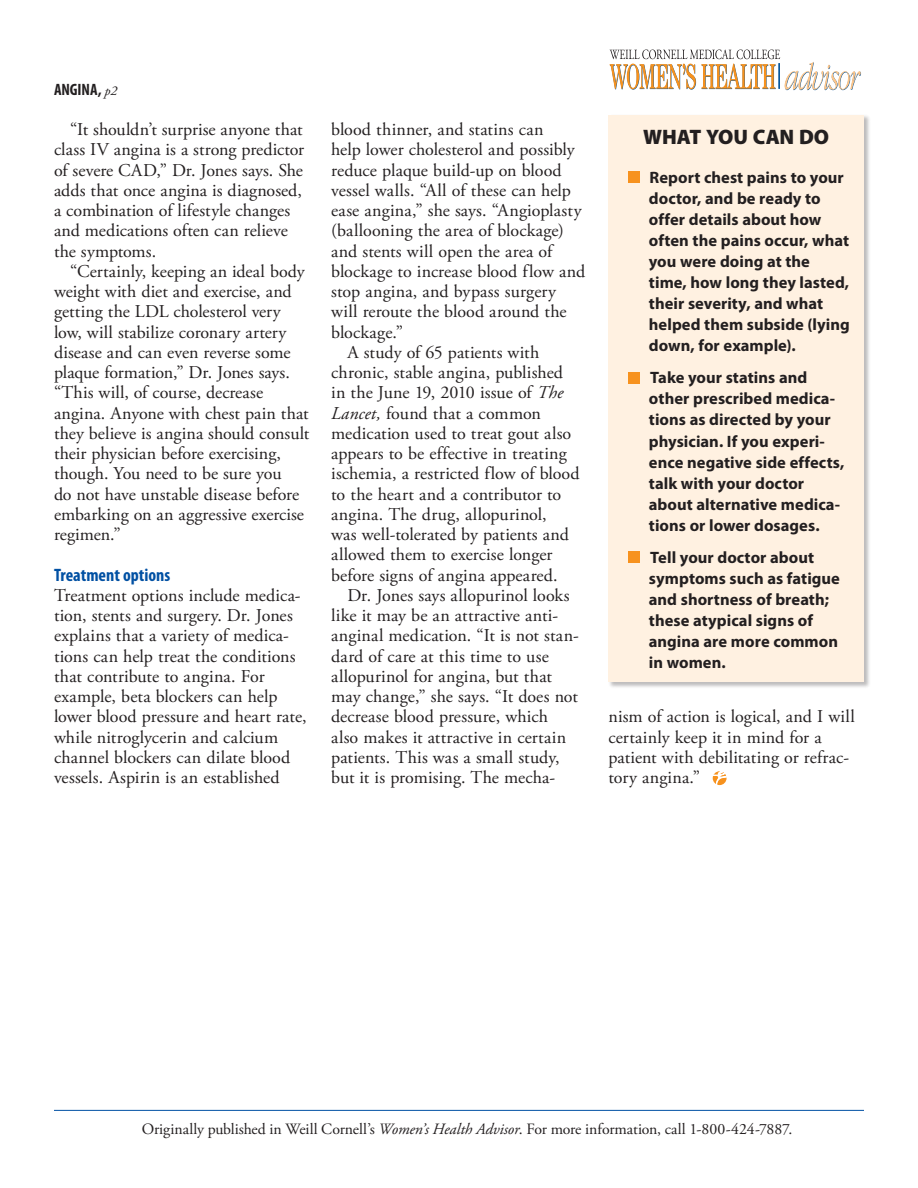
<style>
.page{position:relative;width:918px;height:1188px;background:#fff}
.page>*{position:absolute;margin:0;border:0;box-sizing:border-box;transform-origin:0 0}
.t1{font:900 21px "Myriad Pro";letter-spacing:-.005em;color:#231f20}
.t2{font:18px/20.2px "Adobe Garamond Pro";letter-spacing:.005em;color:#231f20}
.t3{font:700 condensed 18px "Myriad Pro";color:#0050a3}
.t4{font:700 16.5px/21.1px "Myriad Pro";color:#231f20}
.t5{font:700 condensed 16.5px "Myriad Pro";letter-spacing:-.005em;color:#231f20}
.t6{font:15.75px "Adobe Garamond Pro";letter-spacing:-.005em;color:#231f20}
.s1{font-family:"Adobe Garamond Pro";font-weight:400;font-style:italic;font-stretch:normal;font-size:13.5px}
.s2{font-style:italic}
</style>
<div class="page">
<hr style="left:54px;top:1110px;width:810px;height:1px;background:#0050a3">
<svg style="left:610px;top:50px;width:251px;height:40px"></svg>
<svg style="left:713px;top:771px;width:14px;height:14px"></svg>
<div style="left:607px;top:114px;width:265px;height:575px;background:#231f20;opacity:.3"></div>
<div style="left:608px;top:115px;width:256px;height:567px;background:#fff1e1"></div>
<div style="left:629px;top:171px;width:11px;height:12px;background:#f7921e"></div>
<div style="left:629px;top:372px;width:11px;height:11px;background:#f7921e"></div>
<div style="left:629px;top:552px;width:11px;height:11px;background:#f7921e"></div>
<p class="t5" style="left:54px;top:79px;width:65px">ANGINA, <span class="s1">p2</span></p>
<p class="t2" style="left:54px;top:120px;width:252px;text-indent:16px">“It shouldn’t surprise anyone that class IV angina is a strong predictor of severe CAD,” Dr. Jones says. She adds that once angina is diagnosed, a combination of lifestyle changes and medications often can relieve the symptoms.</p>
<p class="t2" style="left:54px;top:262px;width:257px;text-indent:16px">“Certainly, keeping an ideal body weight with diet and exercise, and getting the LDL cholesterol very low, will stabilize coronary artery disease and can even reverse some plaque formation,” Dr. Jones says. “This will, of course, decrease angina. Anyone with chest pain that they believe is angina should consult their physician before exercising, though. You need to be sure you<br>do not have unstable disease before embarking on an aggressive exercise regimen.”</p>
<p class="t3" style="left:54px;top:563px;width:118px">Treatment options</p>
<p class="t2" style="left:54px;top:586px;width:254px">Treatment options include medica&shy;tion, stents and surgery. Dr. Jones explains that a variety of medica&shy;tions can help treat the conditions that contribute to angina. For example, beta blockers can help lower blood pressure and heart rate, while nitroglycerin and calcium channel blockers can dilate blood vessels. Aspirin is an established</p>
<p class="t2" style="left:331px;top:120px;width:214px">blood thinner, and statins can</p>
<p class="t2" style="left:331px;top:140px;width:245px">help lower cholesterol and possibly</p>
<p class="t2" style="left:331px;top:160px;width:232px">reduce plaque build-up on blood</p>
<p class="t2" style="left:331px;top:181px;width:241px">vessel walls. “All of these can help</p>
<p class="t2" style="left:331px;top:201px;width:252px">ease angina,” she says. “Angioplasty</p>
<p class="t2" style="left:331px;top:221px;width:234px">(ballooning the area of blockage)</p>
<p class="t2" style="left:331px;top:241px;width:223px">and stents will open the area of</p>
<p class="t2" style="left:331px;top:262px;width:256px">blockage to increase blood flow and</p>
<p class="t2" style="left:331px;top:282px;width:226px">stop angina, and bypass surgery</p>
<p class="t2" style="left:331px;top:302px;width:237px">will reroute the blood around the</p>
<p class="t2" style="left:331px;top:322px;width:73px">blockage.”</p>
<p class="t2" style="left:347px;top:343px;width:193px">A study of 65 patients with</p>
<p class="t2" style="left:331px;top:363px;width:233px">chronic, stable angina, published</p>
<p class="t2" style="left:331px;top:383px;width:234px">in the June 19, 2010 issue of <span class="s2">The</span></p>
<p class="t2" style="left:331px;top:403px;width:211px"><span class="s2">Lancet,</span> found that a common</p>
<p class="t2" style="left:331px;top:424px;width:242px">medication used to treat gout also</p>
<p class="t2" style="left:331px;top:444px;width:237px">appears to be effective in treating</p>
<p class="t2" style="left:331px;top:464px;width:250px">ischemia, a restricted flow of blood</p>
<p class="t2" style="left:331px;top:484px;width:232px">to the heart and a contributor to</p>
<p class="t2" style="left:331px;top:505px;width:217px">angina. The drug, allopurinol,</p>
<p class="t2" style="left:331px;top:525px;width:239px">was well-tolerated by patients and</p>
<p class="t2" style="left:331px;top:545px;width:223px">allowed them to exercise longer</p>
<p class="t2" style="left:331px;top:565px;width:228px">before signs of angina appeared.</p>
<p class="t2" style="left:347px;top:586px;width:224px">Dr. Jones says allopurinol looks</p>
<p class="t2" style="left:331px;top:606px;width:228px">like it may be an attractive anti-</p>
<p class="t2" style="left:331px;top:626px;width:249px">anginal medication. “It is not stan-</p>
<p class="t2" style="left:331px;top:646px;width:219px">dard of care at this time to use</p>
<p class="t2" style="left:331px;top:667px;width:222px">allopurinol for angina, but that</p>
<p class="t2" style="left:331px;top:687px;width:248px">may change,” she says. “It does not</p>
<p class="t2" style="left:331px;top:707px;width:218px">decrease blood pressure, which</p>
<p class="t2" style="left:331px;top:727px;width:236px">also makes it attractive in certain</p>
<p class="t2" style="left:331px;top:748px;width:230px">patients. This was a small study,</p>
<p class="t2" style="left:331px;top:768px;width:226px">but it is promising. The mecha-</p>
<p class="t1" style="left:643px;top:123px;width:188px">WHAT YOU CAN DO</p>
<p class="t4" style="left:649px;top:166px;width:202px">Report chest pains to your doctor, and be ready to offer details about how often the pains occur, what you were doing at the time, how long they lasted, their severity, and what helped them subside (lying down, for example).</p>
<p class="t4" style="left:649px;top:367px;width:197px">Take your statins and other prescribed medica&shy;tions as directed by your physician. If you experi&shy;ence negative side effects, talk with your doctor about alternative medica&shy;tions or lower dosages.</p>
<p class="t4" style="left:649px;top:546px;width:193px">Tell your doctor about symptoms such as fatigue and shortness of breath; these atypical signs of angina are more common in women.</p>
<p class="t2" style="left:608px;top:707px;width:248px">nism of action is logical, and I will certainly keep it in mind for a patient with debilitating or refrac&shy;tory angina.”</p>
<p class="t6" style="left:142px;top:1120px;width:652px">Originally published in Weill Cornell’s <span class="s2">Women’s Health Advisor</span>. For more information, call 1-800-424-7887.</p>
</div>
